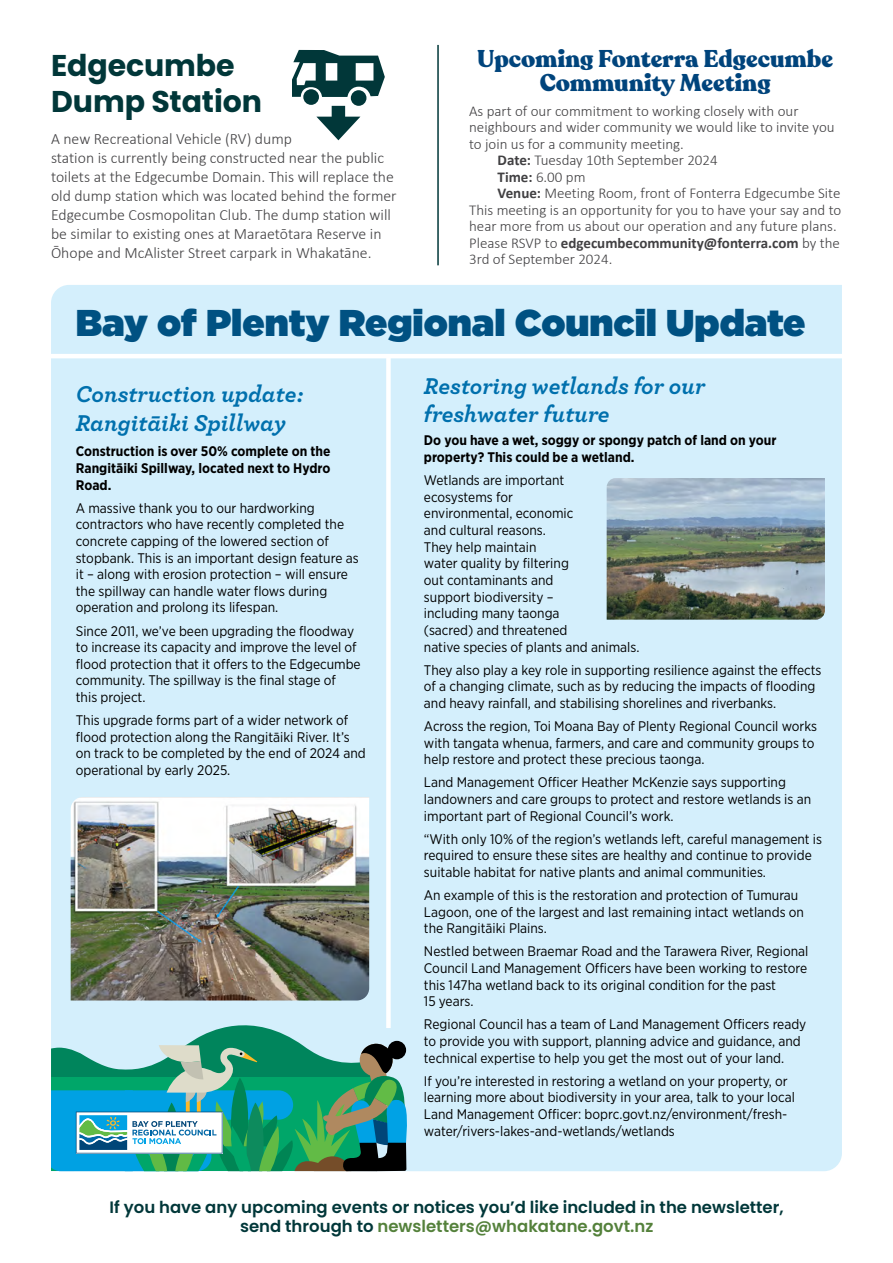
<style>
.page{position:relative;width:893px;height:1263px;background:#fff}
.page>*{position:absolute;margin:0;border:0;box-sizing:border-box;transform-origin:0 0}
.t1{font:900 37.2px "Gotham";color:#005182}
.t2{font:700 30px/36px "Poppins";letter-spacing:-.005em;color:#013739}
.t3{font:italic 700 24px/28.8px "Archer";color:#0070ad}
.t4{font:900 24px/24px "Recoleta";color:#00447c;text-align:center}
.t5{font:600 16.5px/19.8px "Poppins";color:#013739;text-align:center}
.t6{font:300 15.75px/18.9px "Calibri";color:#414042}
.t7{font:300 15px "Calibri";color:#414042}
.t8{font:700 15px "Calibri";color:#414042}
.t9{font:13.8px/16.6px "Gotham Narrow";color:#000}
.t10{font:700 13.8px/16.6px "Gotham Narrow";color:#000;text-align:justify}
.s1{font-weight:700}
.s2{font-weight:300}
.s3{color:#54813b}
</style>
<div class="page">
<div style="left:51px;top:285px;width:791px;height:886px;background:#d4effc"></div>
<img style="left:71px;top:797px;width:298px;height:203px">
<hr style="left:36px;top:354px;width:826px;height:4px;background:#fff">
<div style="left:386px;top:356px;width:5px;height:672px;background:#fff"></div>
<img style="left:607px;top:478px;width:218px;height:142px">
<div style="left:351px;top:90px;width:15px;height:16px;background:#013739;border-radius:50%"></div>
<div style="left:303px;top:89px;width:16px;height:16px;background:#013739;border-radius:50%"></div>
<svg style="left:292px;top:50px;width:93px;height:47px"></svg>
<div style="left:332px;top:106px;width:13px;height:20px;background:#013739"></div>
<svg style="left:317px;top:117px;width:43px;height:23px"></svg>
<svg style="left:51px;top:1009px;width:358px;height:162px;background:#5cb1a7"></svg>
<hr style="left:437px;top:45px;width:2px;height:220px;background:#013739">
<h2 class="t2" style="left:51px;top:48px;width:213px">Edgecumbe<br>Dump Station</h2>
<p class="t6" style="left:51px;top:129px;width:347px">A new Recreational Vehicle (RV) dump<br>station is currently being constructed near the public toilets at the Edgecumbe Domain. This will replace the old dump station which was located behind the former Edgecumbe Cosmopolitan Club. The dump station will be similar to existing ones at Maraetōtara Reserve in Ōhope and McAlister Street carpark in Whakatāne.</p>
<h3 class="t4" style="left:477px;top:47px;width:358px">Upcoming Fonterra Edgecumbe<br>Community Meeting</h3>
<p class="t7" style="left:469px;top:101px;width:331px">As part of our commitment to working closely with our</p>
<p class="t7" style="left:469px;top:118px;width:367px">neighbours and wider community we would like to invite you</p>
<p class="t7" style="left:469px;top:134px;width:216px">to join us for a community meeting.</p>
<p class="t7" style="left:498px;top:151px;width:222px"><span class="s1">Date:</span> Tuesday 10th September 2024</p>
<p class="t7" style="left:498px;top:167px;width:89px"><span class="s1">Time:</span> 6.00 pm</p>
<p class="t7" style="left:498px;top:184px;width:344px"><span class="s1">Venue:</span> Meeting Room, front of Fonterra Edgecumbe Site</p>
<p class="t7" style="left:469px;top:200px;width:374px">This meeting is an opportunity for you to have your say and to</p>
<p class="t7" style="left:469px;top:217px;width:369px">hear more from us about our operation and any future plans.</p>
<p class="t8" style="left:469px;top:232px;width:372px"><span class="s2">Please RSVP to</span> edgecumbecommunity@fonterra.com <span class="s2">by the</span></p>
<p class="t7" style="left:469px;top:250px;width:145px">3rd of September 2024.</p>
<h1 class="t1" style="left:76px;top:296px;width:731px">Bay of Plenty Regional Council Update</h1>
<h3 class="t3" style="left:424px;top:369px;width:283px">Restoring wetlands for our freshwater future</h3>
<p class="t10" style="left:424px;top:432px;width:354px">Do you have a wet, soggy or spongy patch of land on your property? This could be a wetland.</p>
<p class="t9" style="left:424px;top:472px;width:217px">Wetlands are important<br>ecosystems for<br>environmental, economic<br>and cultural reasons.<br>They help maintain<br>water quality by filtering<br>out contaminants and<br>support biodiversity –<br>including many taonga<br>(sacred) and threatened<br>native species of plants and animals.</p>
<p class="t9" style="left:424px;top:661px;width:399px">They also play a key role in supporting resilience against the effects of a changing climate, such as by reducing the impacts of flooding and heavy rainfall, and stabilising shorelines and riverbanks.</p>
<p class="t9" style="left:424px;top:718px;width:395px">Across the region, Toi Moana Bay of Plenty Regional Council works with tangata whenua, farmers, and care and community groups to help restore and protect these precious taonga.</p>
<p class="t9" style="left:424px;top:774px;width:389px">Land Management Officer Heather McKenzie says supporting landowners and care groups to protect and restore wetlands is an important part of Regional Council’s work.</p>
<p class="t9" style="left:424px;top:830px;width:400px">“With only 10% of the region’s wetlands left, careful management is required to ensure these sites are healthy and continue to provide suitable habitat for native plants and animal communities.</p>
<p class="t9" style="left:424px;top:887px;width:382px">An example of this is the restoration and protection of Tumurau<br>Lagoon, one of the largest and last remaining intact wetlands on the Rangitāiki Plains.</p>
<p class="t9" style="left:424px;top:943px;width:386px">Nestled between Braemar Road and the Tarawera River, Regional Council Land Management Officers have been working to restore this 147ha wetland back to its original condition for the past<br>15 years.</p>
<p class="t9" style="left:424px;top:1016px;width:384px">Regional Council has a team of Land Management Officers ready to provide you with support, planning advice and guidance, and technical expertise to help you get the most out of your land.</p>
<p class="t9" style="left:424px;top:1072px;width:373px">If you’re interested in restoring a wetland on your property, or learning more about biodiversity in your area, talk to your local Land Management Officer: boprc.govt.nz/environment/fresh&shy;water/rivers-lakes-and-wetlands/wetlands</p>
<h3 class="t3" style="left:76px;top:378px;width:229px">Construction update:<br>Rangitāiki Spillway</h3>
<p class="t10" style="left:76px;top:443px;width:256px">Construction is over 50% complete on the Rangitāiki Spillway, located next to Hydro Road.</p>
<p class="t9" style="left:76px;top:499px;width:284px">A massive thank you to our hardworking contractors who have recently completed the concrete capping of the lowered section of stopbank. This is an important design feature as it – along with erosion protection – will ensure the spillway can handle water flows during operation and prolong its lifespan.</p>
<p class="t9" style="left:76px;top:622px;width:286px">Since 2011, we’ve been upgrading the floodway to increase its capacity and improve the level of flood protection that it offers to the Edgecumbe community. The spillway is the final stage of this project.</p>
<p class="t9" style="left:76px;top:712px;width:291px">This upgrade forms part of a wider network of flood protection along the Rangitāiki River. It’s on track to be completed by the end of 2024 and operational by early 2025.</p>
<p class="t5" style="left:110px;top:1197px;width:675px">If you have any upcoming events or notices you’d like included in the newsletter, send through to <span class="s3">newsletters@whakatane.govt.nz</span></p>
</div>
